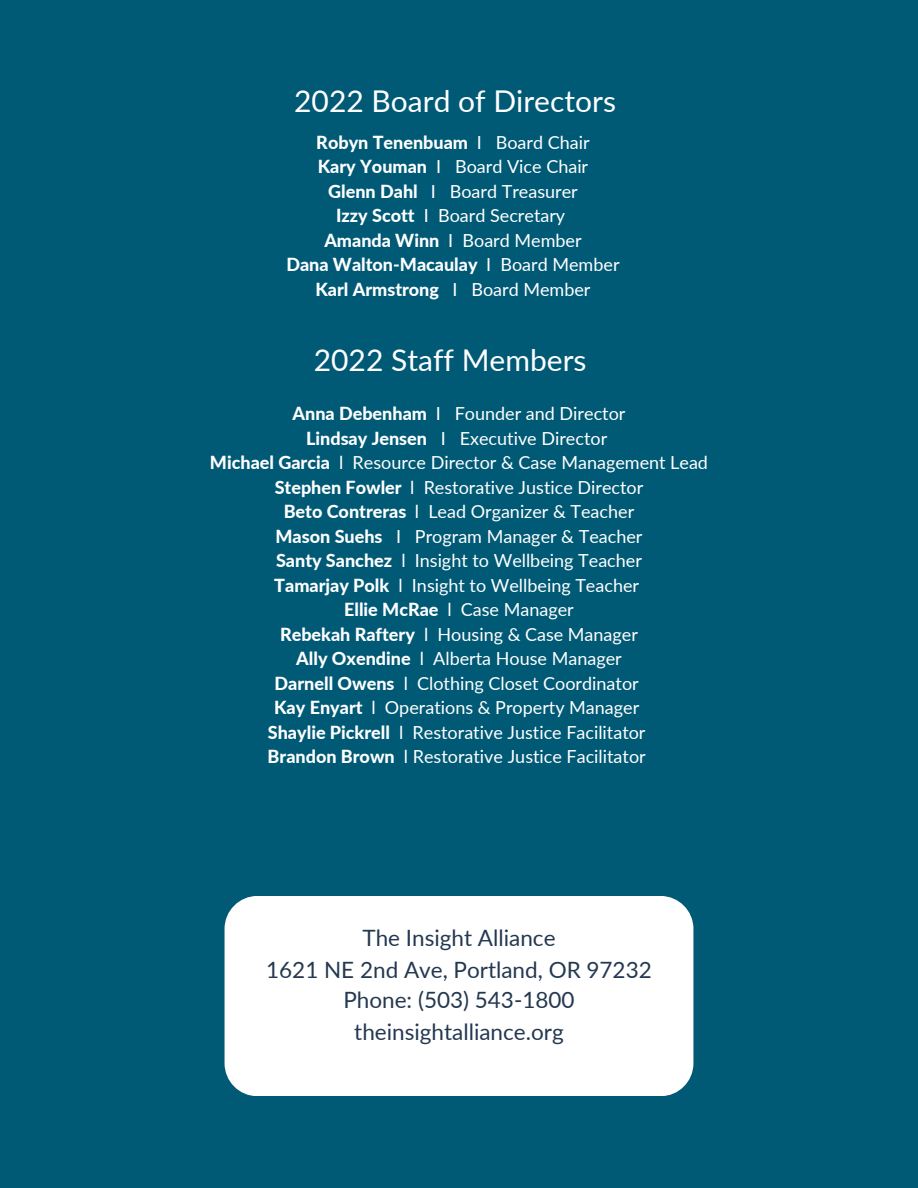
<style>
.page{position:relative;width:918px;height:1188px;background:#005a76}
.page>*{position:absolute;margin:0;border:0;box-sizing:border-box;transform-origin:0 0}
.t1{font:30px "Lato";color:#fff}
.t2{font:22.5px "Lato";color:#243851}
.t3{font:18px "Lato";color:#fff}
.t4{font:800 18px "Lato";color:#fff}
.s1{font-weight:400}
.s2{font-weight:800}
</style>
<div class="page">
<div style="left:225px;top:896px;width:468px;height:200px;background:#fff;border-radius:33px"></div>
<p class="t1" style="left:294px;top:82px;width:323px">2022 Board of Directors</p>
<p class="t4" style="left:316px;top:131px;width:275px">Robyn Tenenbuam <span class="s1">I Board Chair</span></p>
<p class="t3" style="left:318px;top:155px;width:272px"><span class="s2">Kary Youman</span> I Board Vice Chair</p>
<p class="t3" style="left:328px;top:180px;width:251px"><span class="s2">Glenn Dahl</span> I Board Treasurer</p>
<p class="t3" style="left:336px;top:204px;width:231px"><span class="s2">Izzy Scott</span> I Board Secretary</p>
<p class="t3" style="left:324px;top:229px;width:259px"><span class="s2">Amanda Winn</span> I Board Member</p>
<p class="t4" style="left:286px;top:253px;width:335px">Dana Walton-Macaulay <span class="s1">I Board Member</span></p>
<p class="t4" style="left:315px;top:278px;width:277px">Karl Armstrong <span class="s1">I Board Member</span></p>
<p class="t1" style="left:314px;top:342px;width:274px">2022 Staff Members</p>
<p class="t3" style="left:293px;top:403px;width:334px"><span class="s2">Anna Debenham</span> I Founder and Director</p>
<p class="t3" style="left:306px;top:427px;width:303px"><span class="s2">Lindsay Jensen</span> I Executive Director</p>
<p class="t3" style="left:210px;top:452px;width:500px"><span class="s2">Michael Garcia</span> l Resource Director &amp; Case Management Lead</p>
<p class="t3" style="left:275px;top:476px;width:370px"><span class="s2">Stephen Fowler</span> l Restorative Justice Director</p>
<p class="t3" style="left:284px;top:501px;width:352px"><span class="s2">Beto Contreras</span> l Lead Organizer &amp; Teacher</p>
<p class="t3" style="left:276px;top:525px;width:368px"><span class="s2">Mason Suehs</span> I Program Manager &amp; Teacher</p>
<p class="t3" style="left:276px;top:550px;width:367px"><span class="s2">Santy Sanchez</span> l Insight to Wellbeing Teacher</p>
<p class="t3" style="left:274px;top:574px;width:366px"><span class="s2">Tamarjay Polk</span> l Insight to Wellbeing Teacher</p>
<p class="t3" style="left:344px;top:599px;width:231px"><span class="s2">Ellie McRae</span> l Case Manager</p>
<p class="t3" style="left:280px;top:623px;width:359px"><span class="s2">Rebekah Raftery</span> l Housing &amp; Case Manager</p>
<p class="t3" style="left:296px;top:648px;width:327px"><span class="s2">Ally Oxendine</span> l Alberta House Manager</p>
<p class="t3" style="left:275px;top:672px;width:366px"><span class="s2">Darnell Owens</span> l Clothing Closet Coordinator</p>
<p class="t3" style="left:274px;top:697px;width:367px"><span class="s2">Kay Enyart</span> l Operations &amp; Property Manager</p>
<p class="t3" style="left:268px;top:721px;width:379px"><span class="s2">Shaylie Pickrell</span> l Restorative Justice Facilitator</p>
<p class="t3" style="left:268px;top:746px;width:380px"><span class="s2">Brandon Brown</span> l Restorative Justice Facilitator</p>
<p class="t2" style="left:362px;top:924px;width:195px">The Insight Alliance</p>
<p class="t2" style="left:266px;top:955px;width:387px">1621 NE 2nd Ave, Portland, OR 97232</p>
<p class="t2" style="left:343px;top:986px;width:233px">Phone: (503) 543-1800</p>
<p class="t2" style="left:354px;top:1017px;width:211px">theinsightalliance.org</p>
</div>
